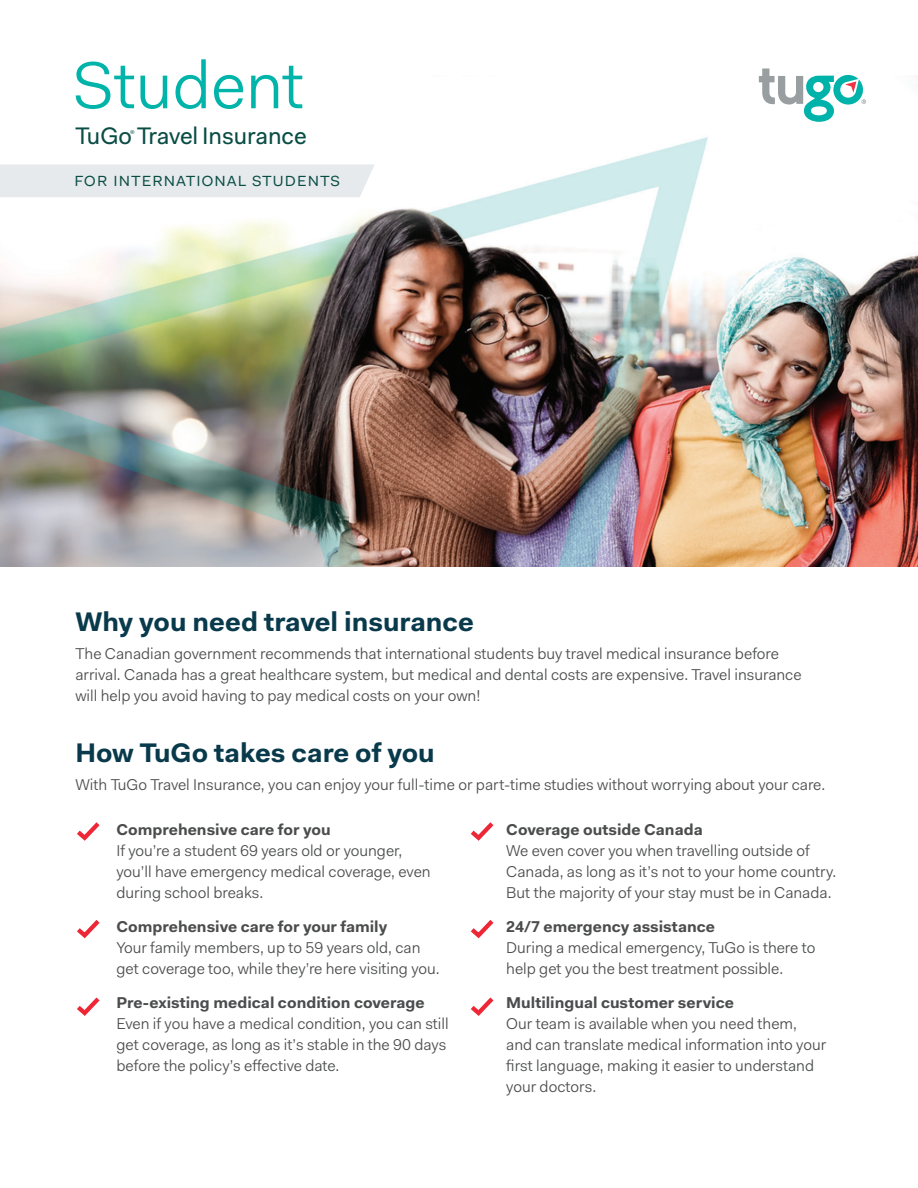
<style>
.page{position:relative;width:918px;height:1188px;background:#fff}
.page>*{position:absolute;margin:0;border:0;box-sizing:border-box;transform-origin:0 0}
.t1{font:66.9px "Fakt Pro Blond";color:#00b4aa}
.H2_-bold_dark_green{font:700 27px "Fakt Pro";color:#093a4c}
.H4_-_New_Bold{font:24px "Fakt Pro";color:#094d45}
.H1_-_SMALL_CAPS{font:19.5px "Fakt Pro Blond";letter-spacing:.03em;color:#094d45}
.main_body{font:15.75px/21px "Fakt Pro Blond";color:#4b4c4d}
.H4_-_New_Bold-2{font:7.5px "Fakt Pro Blond";color:#094d45}
.s1{font-family:"Fakt Pro";font-weight:700}
</style>
<div class="page">
<img style="left:0;top:76px;width:918px;height:491px">
<svg style="left:759px;top:68px;width:107px;height:54px"></svg>
<div style="left:0;top:164px;width:375px;height:33px;background:#e7eaed"></div>
<svg style="left:470px;top:822px;width:24px;height:19px"></svg>
<svg style="left:470px;top:920px;width:24px;height:19px"></svg>
<svg style="left:471px;top:997px;width:23px;height:19px"></svg>
<svg style="left:77px;top:822px;width:23px;height:19px"></svg>
<svg style="left:77px;top:920px;width:23px;height:19px"></svg>
<svg style="left:77px;top:997px;width:23px;height:19px"></svg>
<p class="t1" style="left:72px;top:41px;width:234px">Student</p>
<p class="H4_-_New_Bold" style="left:76px;top:120px;width:233px">TuGo Travel Insurance</p>
<p class="H4_-_New_Bold-2" style="left:130px;top:126px;width:6px">®</p>
<h1 class="H1_-_SMALL_CAPS" style="left:74px;top:166px;width:268px">for international students</h1>
<p class="H2_-bold_dark_green" style="left:75px;top:604px;width:400px">Why you need travel insurance</p>
<p class="main_body" style="left:75px;top:643px;width:728px">The Canadian government recommends that international students buy travel medical insurance before arrival. Canada has a great healthcare system, but medical and dental costs are expensive. Travel insurance will help you avoid having to pay medical costs on your own!</p>
<p class="H2_-bold_dark_green" style="left:75px;top:735px;width:361px">How TuGo takes care of you</p>
<p class="main_body" style="left:75px;top:774px;width:751px">With TuGo Travel Insurance, you can enjoy your full-time or part-time studies without worrying about your care.</p>
<p class="main_body" style="left:116px;top:819px;width:316px"><span class="s1">Comprehensive care for you<br></span>If you’re a student 69 years old or younger, you’ll have emergency medical coverage, even during school breaks.</p>
<p class="main_body" style="left:116px;top:916px;width:325px"><span class="s1">Comprehensive care for your family<br></span>Your family members, up to 59 years old, can get coverage too, while they’re here visiting you.</p>
<p class="main_body" style="left:116px;top:992px;width:334px"><span class="s1">Pre-existing medical condition coverage </span>Even if you have a medical condition, you can still get coverage, as long as it’s stable in the 90 days before the policy’s effective date.</p>
<p class="main_body" style="left:506px;top:819px;width:332px"><span class="s1">Coverage outside Canada<br></span>We even cover you when travelling outside of Canada, as long as it’s not to your home country.<br>But the majority of your stay must be in Canada.</p>
<p class="main_body" style="left:506px;top:916px;width:311px"><span class="s1">24/7 emergency assistance<br></span>During a medical emergency, TuGo is there to help get you the best treatment possible.</p>
<p class="main_body" style="left:506px;top:992px;width:322px"><span class="s1">Multilingual customer service<br></span>Our team is available when you need them, and can translate medical information into your first language, making it easier to understand your doctors.</p>
</div>
